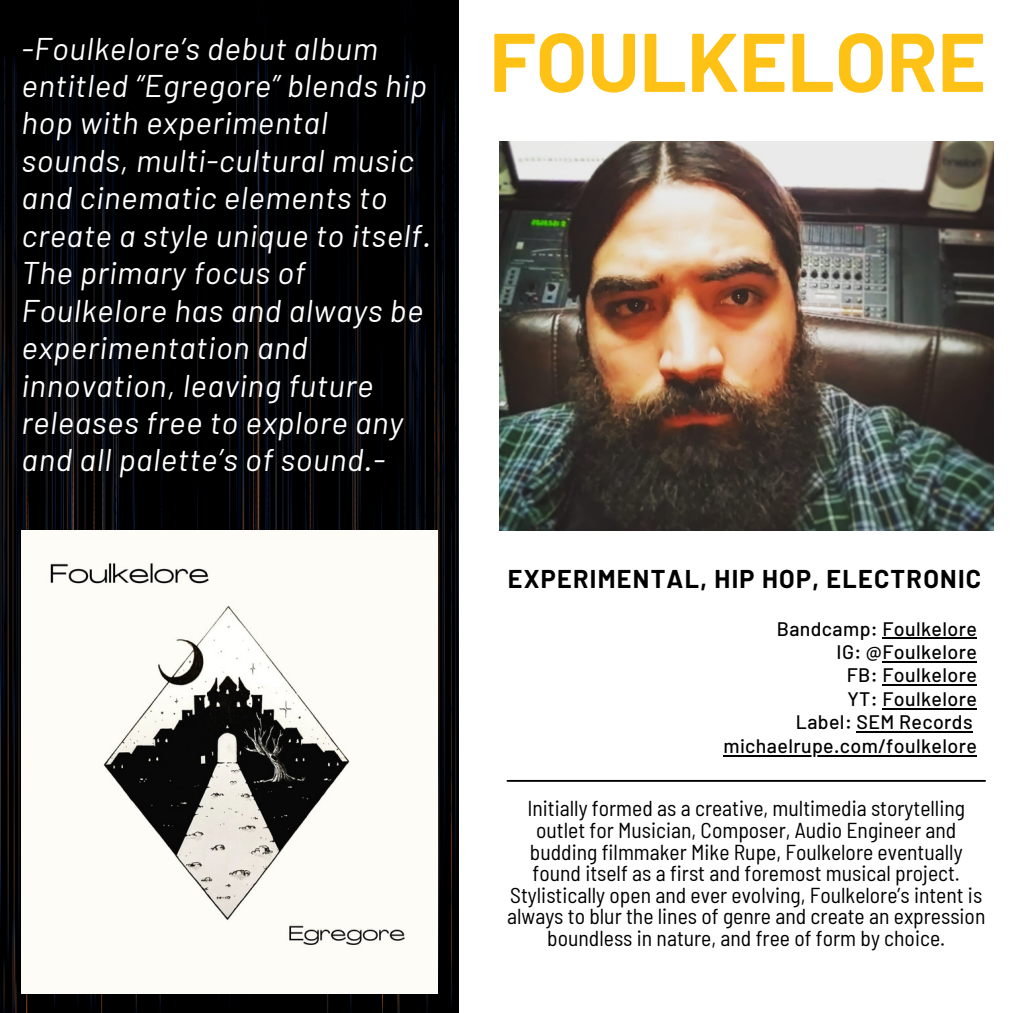
<style>
.page{position:relative;width:1013px;height:1013px;background:#fff}
.page>*{position:absolute;margin:0;border:0;box-sizing:border-box;transform-origin:0 0}
.t1{font:700 83px "Barlow";color:#fdc215}
.t2{font:italic 31.38px/37.4px "Barlow";letter-spacing:.02em;color:#fff}
.t3{font:700 25.12px "Barlow";letter-spacing:.05em;color:#000}
.t4{font:semi-condensed 21.62px/21.5px "Barlow";color:#000;text-align:center}
.t5{font:500 19.5px "Barlow";letter-spacing:.02em;color:#000}
</style>
<div class="page">
<img style="left:0;top:0;width:458px;height:1012px">
<img style="left:22px;top:530px;width:415px;height:463px">
<img style="left:500px;top:141px;width:493px;height:389px">
<hr style="left:507px;top:780px;width:478px;height:1px;background:#000">
<hr style="left:882px;top:637px;width:95px;height:2px;background:#000">
<hr style="left:882px;top:661px;width:95px;height:1px;background:#000">
<hr style="left:882px;top:684px;width:95px;height:2px;background:#000">
<hr style="left:882px;top:707px;width:95px;height:2px;background:#000">
<hr style="left:856px;top:731px;width:116px;height:2px;background:#000">
<hr style="left:723px;top:754px;width:254px;height:2px;background:#000">
<p class="t2" style="left:22px;top:28px;width:411px">-Foulkelore’s debut album entitled “Egregore” blends hip hop with experimental sounds, multi-cultural music and cinematic elements to create a style unique to itself.<br>The primary focus of<br>Foulkelore has and always be experimentation and innovation, leaving future releases free to explore any and all palette’s of sound.-</p>
<p class="t1" style="left:489px;top:9px;width:498px">FOULKELORE</p>
<p class="t3" style="left:508px;top:563px;width:475px">EXPERIMENTAL, HIP HOP, ELECTRONIC</p>
<p class="t5" style="left:776px;top:616px;width:202px">Bandcamp: Foulkelore</p>
<p class="t5" style="left:836px;top:639px;width:142px">IG: @Foulkelore</p>
<p class="t5" style="left:846px;top:663px;width:131px">FB: Foulkelore</p>
<p class="t5" style="left:847px;top:686px;width:131px">YT: Foulkelore</p>
<p class="t5" style="left:795px;top:709px;width:178px">Label: SEM Records</p>
<p class="t5" style="left:723px;top:733px;width:255px">michaelrupe.com/foulkelore</p>
<p class="t4" style="left:507px;top:797px;width:480px">Initially formed as a creative, multimedia storytelling outlet for Musician, Composer, Audio Engineer and budding filmmaker Mike Rupe, Foulkelore eventually found itself as a first and foremost musical project.<br>Stylistically open and ever evolving, Foulkelore’s intent is always to blur the lines of genre and create an expression boundless in nature, and free of form by choice.</p>
</div>
